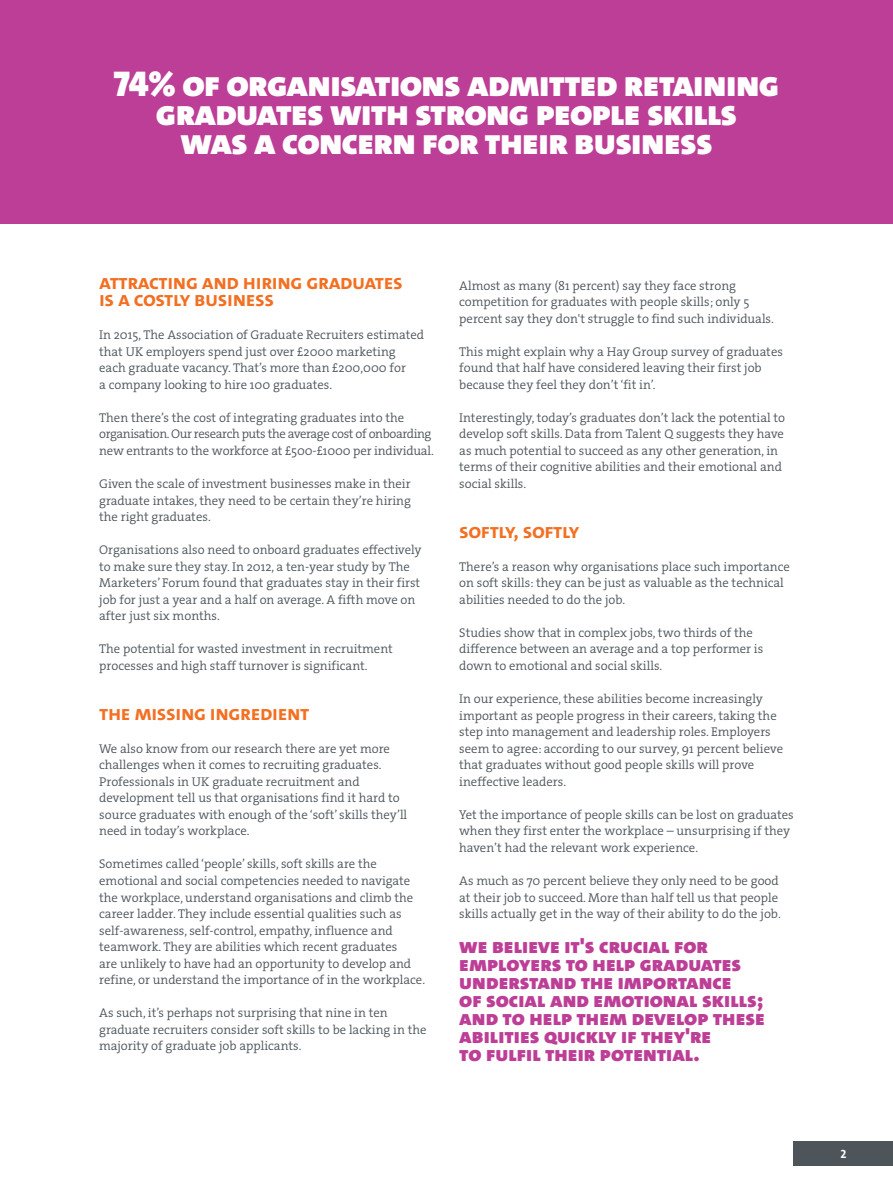
<style>
.page{position:relative;width:893px;height:1191px;background:#fff}
.page>*{position:absolute;margin:0;border:0;box-sizing:border-box;transform-origin:0 0}
.t1{font:900 36px/28.8px "The Sans C4 s";letter-spacing:-.02em;color:#fff;text-align:center}
.t2{font:900 21px/18px "The Sans C4 s";color:#bd3e96}
.t3{font:700 21px/16.5px "The Sans C4 s";letter-spacing:-.02em;color:#f36f21}
.t4{font:12.75px/16.5px "The Serif HP4 Se Lig";color:#4d555b}
.t5{font:700 12px "The Sans C4 s";color:#fff}
</style>
<div class="page">
<div style="left:0;top:1px;width:893px;height:222px;background:#bd3e96"></div>
<div style="left:794px;top:1141px;width:99px;height:25px;background:#4d555b"></div>
<h1 class="t1" style="left:114px;top:70px;width:667px">74% of organisations admitted retaining graduates with strong people skills<br>was a concern for their business</h1>
<h2 class="t3" style="left:99px;top:274px;width:305px">attracting and hiring graduates is a costly business</h2>
<p class="t4" style="left:99px;top:327px;width:326px">In 2015, The Association of Graduate Recruiters estimated that UK employers spend just over £2000 marketing each graduate vacancy. That’s more than £200,000 for<br>a company looking to hire 100 graduates.</p>
<p class="t4" style="left:99px;top:409px;width:336px">Then there’s the cost of integrating graduates into the organisation. Our research puts the average cost of onboarding new entrants to the workforce at £500-£1000 per individual.</p>
<p class="t4" style="left:99px;top:475px;width:313px;text-align:justify">Given the scale of investment businesses make in their graduate intakes, they need to be certain they’re hiring the right graduates.</p>
<p class="t4" style="left:99px;top:541px;width:324px">Organisations also need to onboard graduates effectively to make sure they stay. In 2012, a ten-year study by The Marketers’ Forum found that graduates stay in their first job for just a year and a half on average. A fifth move on after just six months.</p>
<p class="t4" style="left:99px;top:641px;width:295px">The potential for wasted investment in recruitment processes and high staff turnover is significant.</p>
<h2 class="t3" style="left:99px;top:704px;width:212px">the missing ingredient</h2>
<p class="t4" style="left:99px;top:740px;width:310px">We also know from our research there are yet more challenges when it comes to recruiting graduates.<br>Professionals in UK graduate recruitment and development tell us that organisations find it hard to source graduates with enough of the ‘soft’ skills they’ll need in today’s workplace.</p>
<p class="t4" style="left:99px;top:856px;width:327px">Sometimes called ‘people’ skills, soft skills are the emotional and social competencies needed to navigate the workplace, understand organisations and climb the career ladder. They include essential qualities such as self-awareness, self-control, empathy, influence and teamwork. They are abilities which recent graduates<br>are unlikely to have had an opportunity to develop and refine, or understand the importance of in the workplace.</p>
<p class="t4" style="left:99px;top:1004px;width:329px">As such, it’s perhaps not surprising that nine in ten graduate recruiters consider soft skills to be lacking in the majority of graduate job applicants.</p>
<p class="t4" style="left:459px;top:277px;width:316px">Almost as many (81 percent) say they face strong competition for graduates with people skills; only 5 percent say they don't struggle to find such individuals.</p>
<p class="t4" style="left:459px;top:343px;width:325px">This might explain why a Hay Group survey of graduates found that half have considered leaving their first job because they feel they don’t ‘fit in’.</p>
<p class="t4" style="left:459px;top:409px;width:327px">Interestingly, today’s graduates don’t lack the potential to develop soft skills. Data from Talent Q suggests they have as much potential to succeed as any other generation, in terms of their cognitive abilities and their emotional and social skills.</p>
<h2 class="t3" style="left:459px;top:522px;width:122px">softly, softly</h2>
<p class="t4" style="left:459px;top:558px;width:332px">There’s a reason why organisations place such importance on soft skills: they can be just as valuable as the technical abilities needed to do the job.</p>
<p class="t4" style="left:459px;top:624px;width:306px">Studies show that in complex jobs, two thirds of the difference between an average and a top performer is down to emotional and social skills.</p>
<p class="t4" style="left:459px;top:690px;width:325px">In our experience, these abilities become increasingly important as people progress in their careers, taking the step into management and leadership roles. Employers seem to agree: according to our survey, 91 percent believe that graduates without good people skills will prove ineffective leaders.</p>
<p class="t4" style="left:459px;top:806px;width:336px">Yet the importance of people skills can be lost on graduates when they first enter the workplace – unsurprising if they haven’t had the relevant work experience.</p>
<p class="t4" style="left:459px;top:872px;width:323px">As much as 70 percent believe they only need to be good at their job to succeed. More than half tell us that people skills actually get in the way of their ability to do the job.</p>
<h2 class="t2" style="left:459px;top:936px;width:307px">we believe it's crucial for employers to help graduates understand the importance<br>of social and emotional skills; and to help them develop these abilities quickly if they're<br>to fulfil their potential.</h2>
<p class="t5" style="left:840px;top:1146px;width:7px">2</p>
</div>
